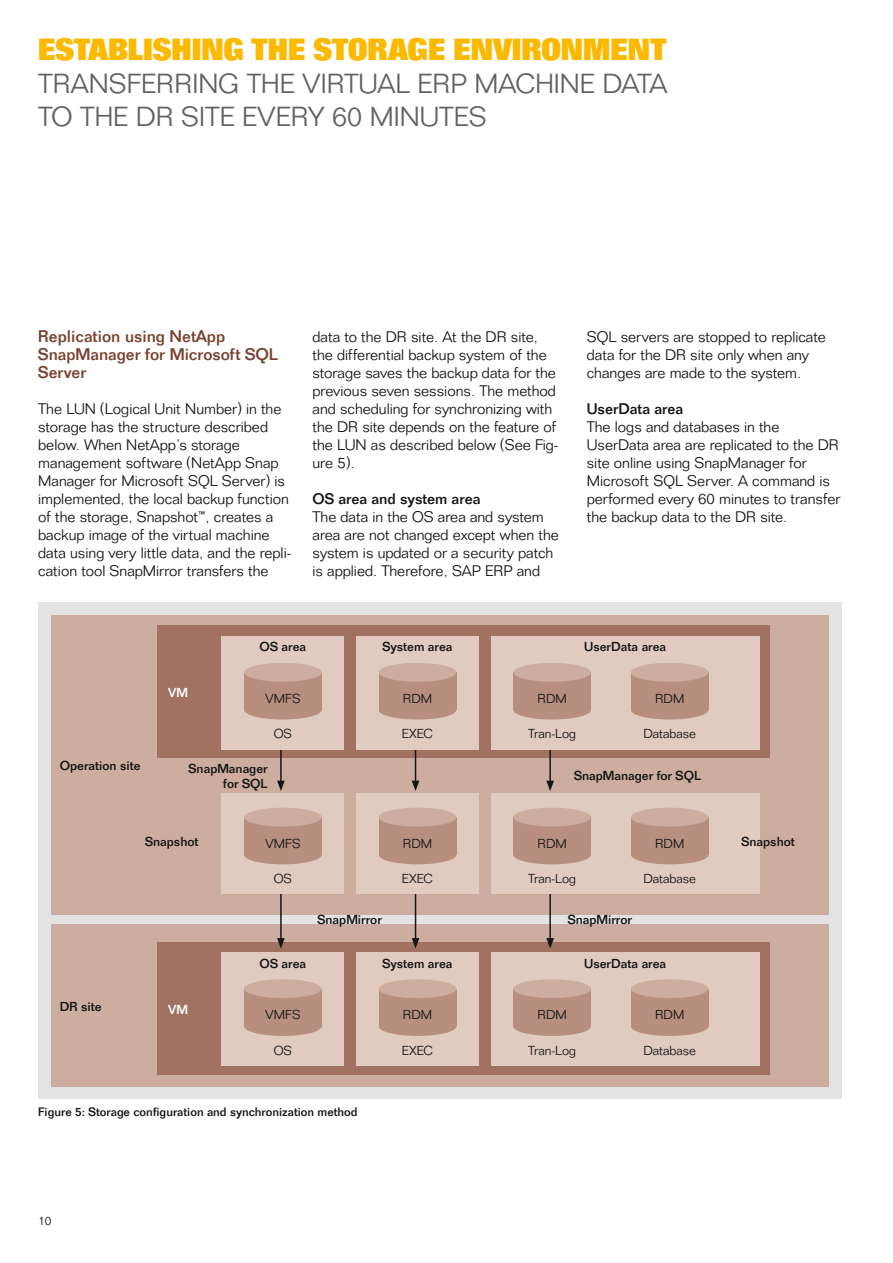
<style>
.page{position:relative;width:893px;height:1263px;background:#fff}
.page>*{position:absolute;margin:0;border:0;box-sizing:border-box;transform-origin:0 0}
.t1{font:30px "SAP Sans 2007 Extra Bold Cond";color:#fbb900}
.t2{font:300 27px "SAP Sans 2007";color:#626262}
.t3{font:500 16.5px/18px "SAP Sans 2007";color:#794130}
.t4{font:300 15px/18px "SAP Sans 2007";color:#141515}
.t5{font:500 15px "SAP Sans 2007";color:#141515}
.t6{font:500 12.75px/15px "SAP Sans 2007";color:#141515;text-align:right}
.t7{font:300 12.75px "SAP Sans 2007";color:#141515}
.t8{font:500 12.75px "SAP Sans 2007";color:#fff}
.t9{font:500 12px "SAP Sans 2007";color:#141515}
.t10{font:300 12px "SAP Sans 2007";color:#141515}
</style>
<div class="page">
<div style="left:38px;top:602px;width:804px;height:496px;background:#e3e3e3"></div>
<div style="left:51px;top:615px;width:778px;height:300px;background:#cdad9f"></div>
<div style="left:51px;top:924px;width:778px;height:163px;background:#cdad9f"></div>
<div style="left:158px;top:626px;width:612px;height:132px;background:#a17261"></div>
<div style="left:158px;top:942px;width:612px;height:132px;background:#a17261"></div>
<hr style="left:280px;top:713px;width:2px;height:70px;background:#141515">
<svg style="left:277px;top:781px;width:8px;height:10px"></svg>
<div style="left:222px;top:636px;width:122px;height:113px;background:#e1cbc1"></div>
<div style="left:244px;top:672px;width:78px;height:38px;background:#b78f7f"></div>
<div style="left:244px;top:701px;width:78px;height:18px;background:#b78f7f;border-radius:50%"></div>
<div style="left:244px;top:663px;width:78px;height:19px;background:#cdad9f;border-radius:50%"></div>
<div style="left:222px;top:952px;width:122px;height:114px;background:#e1cbc1"></div>
<div style="left:244px;top:989px;width:78px;height:37px;background:#b78f7f"></div>
<div style="left:244px;top:1017px;width:78px;height:19px;background:#b78f7f;border-radius:50%"></div>
<div style="left:244px;top:979px;width:78px;height:19px;background:#cdad9f;border-radius:50%"></div>
<hr style="left:280px;top:882px;width:2px;height:58px;background:#141515">
<svg style="left:277px;top:938px;width:8px;height:10px"></svg>
<div style="left:222px;top:793px;width:122px;height:101px;background:#e1cbc1"></div>
<div style="left:244px;top:817px;width:78px;height:38px;background:#b78f7f"></div>
<div style="left:244px;top:845px;width:78px;height:19px;background:#b78f7f;border-radius:50%"></div>
<div style="left:244px;top:808px;width:78px;height:18px;background:#cdad9f;border-radius:50%"></div>
<hr style="left:415px;top:713px;width:1px;height:70px;background:#141515">
<svg style="left:412px;top:781px;width:7px;height:10px"></svg>
<div style="left:356px;top:636px;width:123px;height:113px;background:#e1cbc1"></div>
<div style="left:379px;top:672px;width:77px;height:38px;background:#b78f7f"></div>
<div style="left:379px;top:701px;width:77px;height:18px;background:#b78f7f;border-radius:50%"></div>
<div style="left:379px;top:663px;width:77px;height:19px;background:#cdad9f;border-radius:50%"></div>
<div style="left:356px;top:952px;width:123px;height:114px;background:#e1cbc1"></div>
<div style="left:379px;top:989px;width:77px;height:37px;background:#b78f7f"></div>
<div style="left:379px;top:1017px;width:77px;height:19px;background:#b78f7f;border-radius:50%"></div>
<div style="left:379px;top:979px;width:77px;height:19px;background:#cdad9f;border-radius:50%"></div>
<hr style="left:415px;top:882px;width:1px;height:58px;background:#141515">
<svg style="left:412px;top:938px;width:7px;height:10px"></svg>
<div style="left:356px;top:793px;width:123px;height:101px;background:#e1cbc1"></div>
<div style="left:379px;top:817px;width:77px;height:38px;background:#b78f7f"></div>
<div style="left:379px;top:845px;width:77px;height:19px;background:#b78f7f;border-radius:50%"></div>
<div style="left:379px;top:808px;width:77px;height:18px;background:#cdad9f;border-radius:50%"></div>
<hr style="left:549px;top:713px;width:2px;height:70px;background:#141515">
<svg style="left:546px;top:781px;width:8px;height:10px"></svg>
<div style="left:491px;top:636px;width:269px;height:113px;background:#e1cbc1"></div>
<div style="left:513px;top:672px;width:78px;height:38px;background:#b78f7f"></div>
<div style="left:513px;top:701px;width:78px;height:18px;background:#b78f7f;border-radius:50%"></div>
<div style="left:513px;top:663px;width:78px;height:19px;background:#cdad9f;border-radius:50%"></div>
<div style="left:631px;top:672px;width:77px;height:38px;background:#b78f7f"></div>
<div style="left:631px;top:701px;width:77px;height:18px;background:#b78f7f;border-radius:50%"></div>
<div style="left:631px;top:663px;width:77px;height:19px;background:#cdad9f;border-radius:50%"></div>
<div style="left:491px;top:952px;width:269px;height:114px;background:#e1cbc1"></div>
<div style="left:513px;top:989px;width:78px;height:37px;background:#b78f7f"></div>
<div style="left:513px;top:1017px;width:78px;height:19px;background:#b78f7f;border-radius:50%"></div>
<div style="left:513px;top:979px;width:78px;height:19px;background:#cdad9f;border-radius:50%"></div>
<div style="left:631px;top:989px;width:77px;height:37px;background:#b78f7f"></div>
<div style="left:631px;top:1017px;width:77px;height:19px;background:#b78f7f;border-radius:50%"></div>
<div style="left:631px;top:979px;width:77px;height:19px;background:#cdad9f;border-radius:50%"></div>
<hr style="left:549px;top:882px;width:2px;height:58px;background:#141515">
<svg style="left:546px;top:938px;width:8px;height:10px"></svg>
<div style="left:491px;top:793px;width:269px;height:101px;background:#e1cbc1"></div>
<div style="left:513px;top:817px;width:78px;height:38px;background:#b78f7f"></div>
<div style="left:513px;top:845px;width:78px;height:19px;background:#b78f7f;border-radius:50%"></div>
<div style="left:513px;top:808px;width:78px;height:18px;background:#cdad9f;border-radius:50%"></div>
<div style="left:631px;top:817px;width:77px;height:38px;background:#b78f7f"></div>
<div style="left:631px;top:845px;width:77px;height:19px;background:#b78f7f;border-radius:50%"></div>
<div style="left:631px;top:808px;width:77px;height:18px;background:#cdad9f;border-radius:50%"></div>
<h1 class="t1" style="left:38px;top:31px;width:630px">ESTABLISHING THE STORAGE ENVIRONMENT</h1>
<h2 class="t2" style="left:38px;top:67px;width:33px">Transferring</h2>
<h2 class="t2" style="left:247px;top:67px;width:17px">the</h2>
<h2 class="t2" style="left:302px;top:67px;width:17px">virtual</h2>
<h2 class="t2" style="left:417px;top:67px;width:75px">ERP machine</h2>
<h2 class="t2" style="left:602px;top:67px;width:17px">data</h2>
<h2 class="t2" style="left:38px;top:100px;width:59px">to the</h2>
<h2 class="t2" style="left:136px;top:100px;width:60px">DR site</h2>
<h2 class="t2" style="left:242px;top:100px;width:18px">every</h2>
<h2 class="t2" style="left:332px;top:100px;width:55px">60 minutes</h2>
<p class="t3" style="left:38px;top:328px;width:241px">Replication using NetApp<br>SnapManager for Microsoft SQL<br>Server</p>
<p class="t4" style="left:38px;top:400px;width:254px">The LUN (Logical Unit Number) in the storage has the structure described below. When NetApp’s storage management software (NetApp Snap Manager for Microsoft SQL Server) is implemented, the local backup function of the storage, Snapshot™, creates a backup image of the virtual machine data using very little data, and the repli&shy;cation tool SnapMirror transfers the</p>
<p class="t4" style="left:313px;top:328px;width:247px">data to the DR site. At the DR site, the differential backup system of the storage saves the backup data for the previous seven sessions. The method and scheduling for synchronizing with the DR site depends on the feature of the LUN as described below (See Fig&shy;ure 5).</p>
<p class="t5" style="left:313px;top:490px;width:169px">OS area and system area</p>
<p class="t4" style="left:313px;top:508px;width:248px">The data in the OS area and system area are not changed except when the system is updated or a security patch is applied. Therefore, SAP ERP and</p>
<p class="t4" style="left:587px;top:328px;width:241px">SQL servers are stopped to replicate data for the DR site only when any changes are made to the system.</p>
<p class="t5" style="left:587px;top:400px;width:98px">UserData area</p>
<p class="t4" style="left:587px;top:418px;width:255px">The logs and databases in the UserData area are replicated to the DR site online using SnapManager for Microsoft SQL Server. A command is performed every 60 minutes to transfer the backup data to the DR site.</p>
<p class="t6" style="left:60px;top:758px;width:83px">Operation site</p>
<p class="t8" style="left:168px;top:685px;width:21px">VM</p>
<p class="t6" style="left:260px;top:639px;width:48px">OS area</p>
<p class="t7" style="left:265px;top:691px;width:37px">VMFS</p>
<p class="t7" style="left:274px;top:726px;width:20px">OS</p>
<p class="t6" style="left:189px;top:762px;width:81px">SnapManager for SQL</p>
<p class="t6" style="left:382px;top:639px;width:71px">System area</p>
<p class="t7" style="left:403px;top:691px;width:31px">RDM</p>
<p class="t7" style="left:402px;top:726px;width:33px">EXEC</p>
<p class="t6" style="left:584px;top:639px;width:84px">UserData area</p>
<p class="t7" style="left:537px;top:691px;width:31px">RDM</p>
<p class="t7" style="left:655px;top:691px;width:31px">RDM</p>
<p class="t7" style="left:528px;top:726px;width:49px">Tran-Log</p>
<p class="t7" style="left:643px;top:726px;width:54px">Database</p>
<p class="t6" style="left:574px;top:768px;width:129px">SnapManager for SQL</p>
<p class="t6" style="left:145px;top:835px;width:55px">Snapshot</p>
<p class="t6" style="left:741px;top:835px;width:55px">Snapshot</p>
<p class="t7" style="left:265px;top:835px;width:37px">VMFS</p>
<p class="t7" style="left:274px;top:871px;width:20px">OS</p>
<p class="t7" style="left:403px;top:835px;width:31px">RDM</p>
<p class="t7" style="left:402px;top:871px;width:33px">EXEC</p>
<p class="t7" style="left:537px;top:835px;width:31px">RDM</p>
<p class="t7" style="left:655px;top:835px;width:31px">RDM</p>
<p class="t7" style="left:528px;top:871px;width:49px">Tran-Log</p>
<p class="t7" style="left:643px;top:871px;width:54px">Database</p>
<p class="t6" style="left:60px;top:999px;width:43px">DR site</p>
<p class="t8" style="left:168px;top:1002px;width:21px">VM</p>
<p class="t6" style="left:317px;top:912px;width:66px">SnapMirror</p>
<p class="t6" style="left:568px;top:912px;width:66px">SnapMirror</p>
<p class="t6" style="left:260px;top:956px;width:48px">OS area</p>
<p class="t7" style="left:265px;top:1007px;width:37px">VMFS</p>
<p class="t7" style="left:274px;top:1042px;width:20px">OS</p>
<p class="t6" style="left:382px;top:956px;width:71px">System area</p>
<p class="t7" style="left:403px;top:1007px;width:31px">RDM</p>
<p class="t7" style="left:402px;top:1042px;width:33px">EXEC</p>
<p class="t6" style="left:584px;top:956px;width:84px">UserData area</p>
<p class="t7" style="left:537px;top:1007px;width:31px">RDM</p>
<p class="t7" style="left:655px;top:1007px;width:31px">RDM</p>
<p class="t7" style="left:528px;top:1042px;width:49px">Tran-Log</p>
<p class="t7" style="left:643px;top:1042px;width:54px">Database</p>
<p class="t9" style="left:38px;top:1105px;width:321px">Figure 5: Storage configuration and synchronization method</p>
<p class="t10" style="left:38px;top:1213px;width:15px">10</p>
</div>
